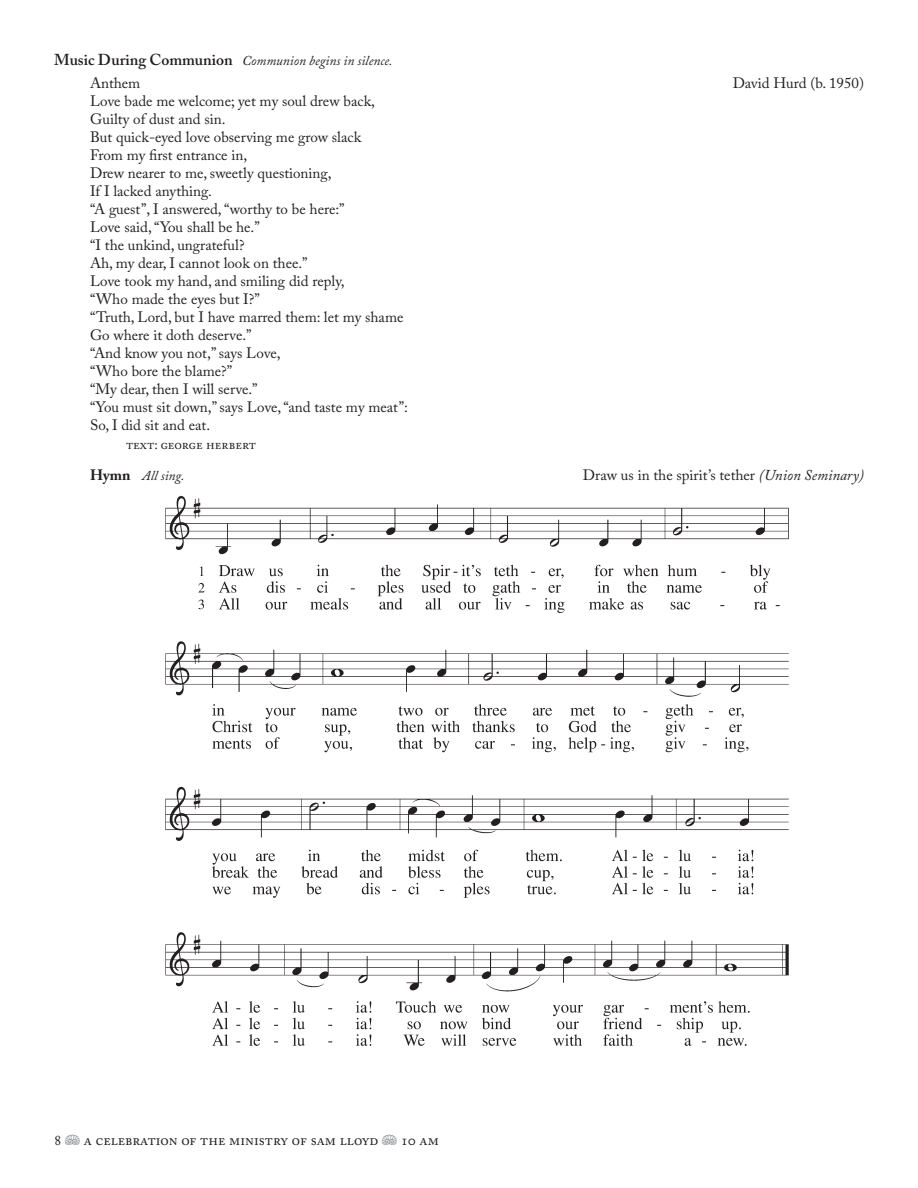
<style>
.page{position:relative;width:918px;height:1188px;background:#fff}
.page>*{position:absolute;margin:0;border:0;box-sizing:border-box;transform-origin:0 0}
.Song_text_Caslon{font:15px "Adobe Caslon Pro";color:#231f20}
.Section_Header{font:15px "Adobe Caslon Pro";color:#231f20}
.Section_Header-2{font:italic 13.5px "Adobe Caslon Pro";color:#231f20}
.Song_Citation{font:13.5px "Adobe Caslon Pro";color:#231f20}
.s1{font-weight:600;font-style:normal;font-size:15.75px}
.s2{font-weight:700;font-style:normal;font-size:15px}
.s3{font-style:italic}
.s4{color:#939598}
</style>
<div class="page">
<img style="left:165px;top:495px;width:624px;height:551px">
<p class="Section_Header-2" style="left:54px;top:53px;width:340px"><span class="s1">Music During Communion</span> Communion begins in silence.</p>
<p class="Section_Header" style="left:90px;top:74px;width:52px">Anthem</p>
<p class="Section_Header" style="left:733px;top:74px;width:133px">David Hurd (b. 1950)</p>
<p class="Song_text_Caslon" style="left:90px;top:92px;width:286px">Love bade me welcome; yet my soul drew back,</p>
<p class="Song_text_Caslon" style="left:90px;top:110px;width:137px">Guilty of dust and sin.</p>
<p class="Song_text_Caslon" style="left:90px;top:128px;width:273px">But quick-eyed love observing me grow slack</p>
<p class="Song_text_Caslon" style="left:90px;top:146px;width:159px">From my first entrance in,</p>
<p class="Song_text_Caslon" style="left:90px;top:164px;width:243px">Drew nearer to me, sweetly questioning,</p>
<p class="Song_text_Caslon" style="left:90px;top:182px;width:124px">If I lacked anything.</p>
<p class="Song_text_Caslon" style="left:90px;top:200px;width:256px">“A guest”, I answered, “worthy to be here:”</p>
<p class="Song_text_Caslon" style="left:90px;top:218px;width:171px">Love said, “You shall be he.”</p>
<p class="Song_text_Caslon" style="left:90px;top:236px;width:156px">“I the unkind, ungrateful?</p>
<p class="Song_text_Caslon" style="left:90px;top:254px;width:219px">Ah, my dear, I cannot look on thee.”</p>
<p class="Song_text_Caslon" style="left:90px;top:272px;width:256px">Love took my hand, and smiling did reply,</p>
<p class="Song_text_Caslon" style="left:90px;top:290px;width:171px">“Who made the eyes but I?”</p>
<p class="Song_text_Caslon" style="left:90px;top:308px;width:315px">“Truth, Lord, but I have marred them: let my shame</p>
<p class="Song_text_Caslon" style="left:90px;top:326px;width:163px">Go where it doth deserve.”</p>
<p class="Song_text_Caslon" style="left:90px;top:344px;width:192px">“And know you not,” says Love,</p>
<p class="Song_text_Caslon" style="left:90px;top:362px;width:144px">“Who bore the blame?”</p>
<p class="Song_text_Caslon" style="left:90px;top:380px;width:169px">“My dear, then I will serve.”</p>
<p class="Song_text_Caslon" style="left:90px;top:398px;width:319px">“You must sit down,” says Love, “and taste my meat”:</p>
<p class="Song_text_Caslon" style="left:90px;top:416px;width:122px">So, I did sit and eat.</p>
<p class="Song_Citation" style="left:126px;top:436px;width:132px">Text: George Herbert</p>
<p class="Section_Header-2" style="left:90px;top:468px;width:96px"><span class="s2">Hymn</span> All sing.</p>
<p class="Section_Header" style="left:583px;top:467px;width:283px">Draw us in the spirit’s tether <span class="s3">(Union Seminary)</span></p>
<p class="Song_text_Caslon" style="left:54px;top:1131px;width:386px">8 <span class="s4">J</span> A celebration of the ministry of Sam Lloyd <span class="s4">J</span> 10 am</p>
</div>
